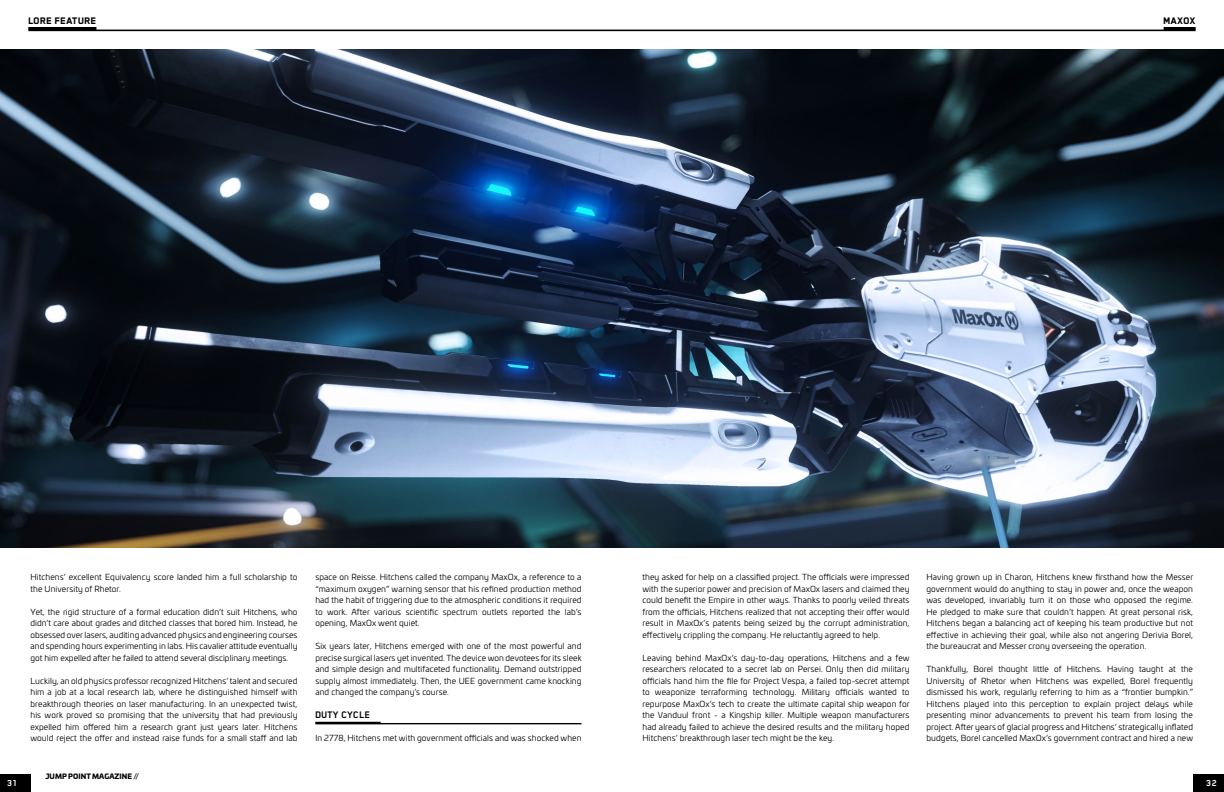
<style>
.page{position:relative;width:1224px;height:792px;background:#fff}
.page>*{position:absolute;margin:0;border:0;box-sizing:border-box;transform-origin:0 0}
.t1{font:800 11px "Blender Pro";letter-spacing:.01em;color:#000}
.t2{font:700 11px "Blender Pro";color:#000}
.t3{font:700 10px "Blender Pro";color:#fff}
.t4{font:8.2px/11.5px "Univia Pro";letter-spacing:.01em;color:#000;text-align:justify}
.t5{font:900 7px "Univia Pro";letter-spacing:.01em;color:#000}
</style>
<div class="page">
<hr style="left:28px;top:30px;width:584px;height:1px;background:#000">
<hr style="left:28px;top:27px;width:68px;height:3px;background:#000">
<hr style="left:612px;top:30px;width:584px;height:1px;background:#000">
<hr style="left:1164px;top:27px;width:32px;height:3px;background:#000">
<hr style="left:315px;top:723px;width:267px;height:1px;background:#000">
<hr style="left:315px;top:722px;width:66px;height:1px;background:#000">
<img style="left:0;top:50px;width:1224px;height:497px">
<div style="left:0;top:774px;width:31px;height:18px;background:#000"></div>
<div style="left:1193px;top:774px;width:31px;height:18px;background:#000"></div>
<h1 class="t1" style="left:28px;top:15px;width:70px">LORE FEATURE</h1>
<h1 class="t1" style="left:1164px;top:15px;width:34px">MAXOX</h1>
<p class="t4" style="left:30px;top:571px;width:269px">Hitchens’ excellent Equivalency score landed him a full scholarship to the University of Rhetor.</p>
<p class="t4" style="left:30px;top:605px;width:269px">Yet, the rigid structure of a formal education didn’t suit Hitchens, who didn’t care about grades and ditched classes that bored him. Instead, he obsessed over lasers, auditing advanced physics and engineering courses and spending hours experimenting in labs. His cavalier attitude eventually got him expelled after he failed to attend several disciplinary meetings.</p>
<p class="t4" style="left:30px;top:674px;width:269px">Luckily, an old physics professor recognized Hitchens’ talent and secured him a job at a local research lab, where he distinguished himself with breakthrough theories on laser manufacturing. In an unexpected twist, his work proved so promising that the university that had previously expelled him offered him a research grant just years later. Hitchens would reject the offer and instead raise funds for a small staff and lab</p>
<p class="t4" style="left:315px;top:571px;width:268px">space on Reisse. Hitchens called the company MaxOx, a reference to a “maximum oxygen” warning sensor that his refined production method had the habit of triggering due to the atmospheric conditions it required to work. After various scientific spectrum outlets reported the lab’s opening, MaxOx went quiet.</p>
<p class="t4" style="left:315px;top:640px;width:268px">Six years later, Hitchens emerged with one of the most powerful and precise surgical lasers yet invented. The device won devotees for its sleek and simple design and multifaceted functionality. Demand outstripped supply almost immediately. Then, the UEE government came knocking and changed the company’s course.</p>
<h1 class="t2" style="left:315px;top:709px;width:56px">DUTY CYCLE</h1>
<p class="t4" style="left:315px;top:732px;width:268px">In 2778, Hitchens met with government officials and was shocked when</p>
<p class="t4" style="left:642px;top:571px;width:269px">they asked for help on a classified project. The officials were impressed with the superior power and precision of MaxOx lasers and claimed they could benefit the Empire in other ways. Thanks to poorly veiled threats from the officials, Hitchens realized that not accepting their offer would result in MaxOx’s patents being seized by the corrupt administration, effectively crippling the company. He reluctantly agreed to help.</p>
<p class="t4" style="left:642px;top:651px;width:269px">Leaving behind MaxOx’s day-to-day operations, Hitchens and a few researchers relocated to a secret lab on Persei. Only then did military officials hand him the file for Project Vespa, a failed top-secret attempt to weaponize terraforming technology. Military officials wanted to repurpose MaxOx’s tech to create the ultimate capital ship weapon for the Vanduul front - a Kingship killer. Multiple weapon manufacturers had already failed to achieve the desired results and the military hoped Hitchens’ breakthrough laser tech might be the key.</p>
<p class="t4" style="left:927px;top:571px;width:268px">Having grown up in Charon, Hitchens knew firsthand how the Messer government would do anything to stay in power and, once the weapon was developed, invariably turn it on those who opposed the regime.<br>He pledged to make sure that couldn’t happen. At great personal risk, Hitchens began a balancing act of keeping his team productive but not effective in achieving their goal, while also not angering Derivia Borel, the bureaucrat and Messer crony overseeing the operation.</p>
<p class="t4" style="left:927px;top:663px;width:268px">Thankfully, Borel thought little of Hitchens. Having taught at the University of Rhetor when Hitchens was expelled, Borel frequently dismissed his work, regularly referring to him as a “frontier bumpkin.” Hitchens played into this perception to explain project delays while presenting minor advancements to prevent his team from losing the project. After years of glacial progress and Hitchens’ strategically inflated budgets, Borel cancelled MaxOx’s government contract and hired a new</p>
<p class="t5" style="left:45px;top:771px;width:95px">JUMP POINT MAGAZINE //</p>
<p class="t3" style="left:7px;top:778px;width:12px">31</p>
<p class="t3" style="left:1206px;top:777px;width:12px">32</p>
</div>
